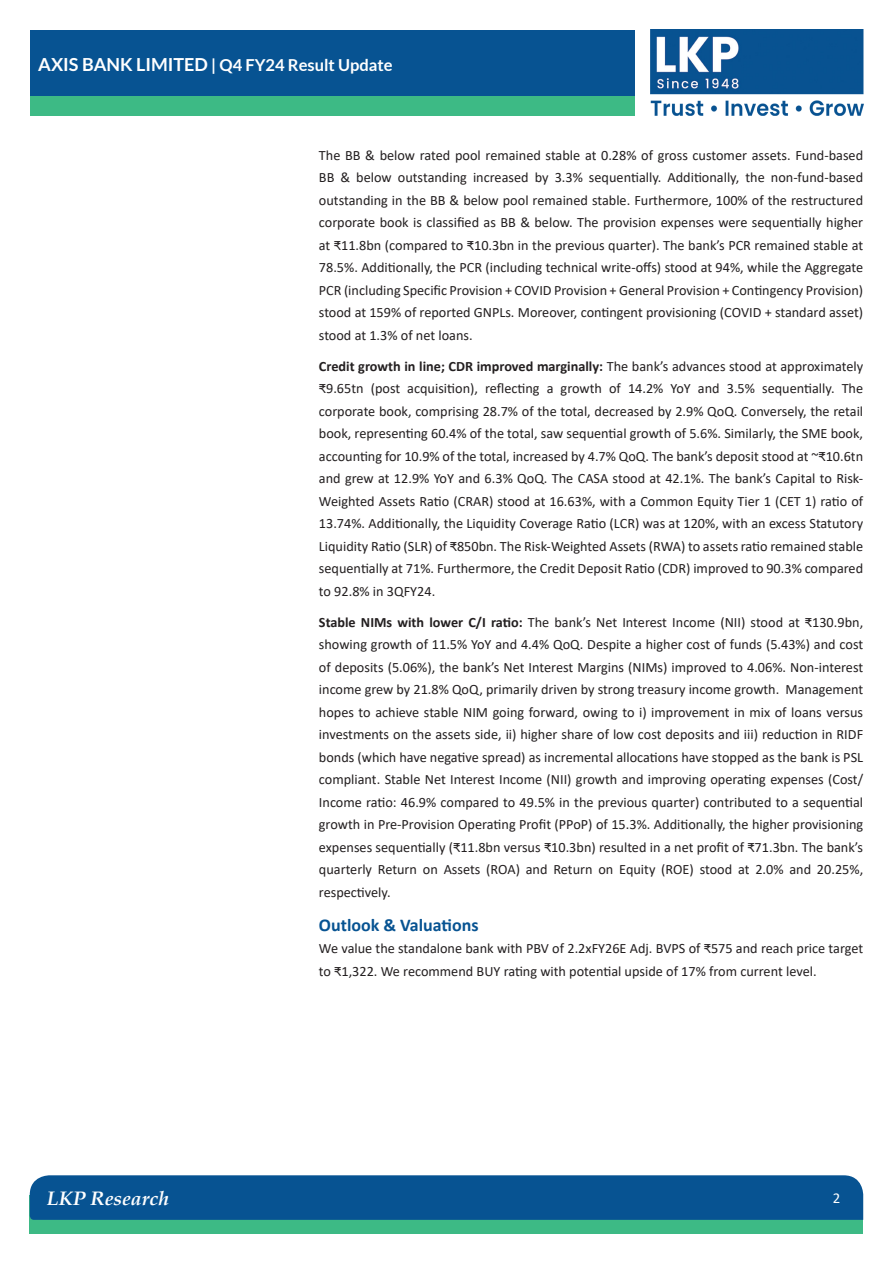
<style>
.page{position:relative;width:893px;height:1263px;background:#fff}
.page>*{position:absolute;margin:0;border:0;box-sizing:border-box;transform-origin:0 0}
.t1{font:italic 700 19.5px "Book Antiqua";color:#fff}
.Paragraph_Head_2{font:700 18px "Calibri";color:#075392}
.t2{font:700 16.5px "Lato";color:#fff}
.t3{font:15px "Calibri";color:#fff}
.Paragraph{font:14.25px/22.5px "Calibri";color:#231f20;text-align:justify}
.s1{font-size:18px}
.s2{font-weight:700}
</style>
<div class="page">
<img style="left:651px;top:30px;width:212px;height:85px">
<div style="left:30px;top:85px;width:605px;height:30px;background:#3dba85"></div>
<div style="left:30px;top:30px;width:605px;height:66px;background:#075392"></div>
<div style="left:30px;top:1195px;width:833px;height:38px;background:#3dba85"></div>
<div style="left:30px;top:1175px;width:833px;height:45px;background:#075392"></div>
<p class="t2" style="left:38px;top:55px;width:356px"><span class="s1">AXIS BANK LIMITED</span> | Q4 FY24 Result Update</p>
<p class="Paragraph" style="left:319px;top:143px;width:546px">The BB &amp; below rated pool remained stable at 0.28% of gross customer assets. Fund-based BB &amp; below outstanding increased by 3.3% sequentially. Additionally, the non-fund-based outstanding in the BB &amp; below pool remained stable. Furthermore, 100% of the restructured corporate book is classified as BB &amp; below. The provision expenses were sequentially higher at ₹11.8bn (compared to ₹10.3bn in the previous quarter). The bank’s PCR remained stable at 78.5%. Additionally, the PCR (including technical write-offs) stood at 94%, while the Aggregate PCR (including Specific Provision + COVID Provision + General Provision + Contingency Provision) stood at 159% of reported GNPLs. Moreover, contingent provisioning (COVID + standard asset) stood at 1.3% of net loans.</p>
<p class="Paragraph" style="left:319px;top:354px;width:546px"><span class="s2">Credit growth in line; CDR improved marginally:</span> The bank’s advances stood at approximately ₹9.65tn (post acquisition), reflecting a growth of 14.2% YoY and 3.5% sequentially. The corporate book, comprising 28.7% of the total, decreased by 2.9% QoQ. Conversely, the retail book, representing 60.4% of the total, saw sequential growth of 5.6%. Similarly, the SME book, accounting for 10.9% of the total, increased by 4.7% QoQ. The bank’s deposit stood at ~₹10.6tn and grew at 12.9% YoY and 6.3% QoQ. The CASA stood at 42.1%. The bank’s Capital to Risk-Weighted Assets Ratio (CRAR) stood at 16.63%, with a Common Equity Tier 1 (CET 1) ratio of 13.74%. Additionally, the Liquidity Coverage Ratio (LCR) was at 120%, with an excess Statutory Liquidity Ratio (SLR) of ₹850bn. The Risk-Weighted Assets (RWA) to assets ratio remained stable sequentially at 71%. Furthermore, the Credit Deposit Ratio (CDR) improved to 90.3% compared to 92.8% in 3QFY24.</p>
<p class="Paragraph" style="left:319px;top:610px;width:546px"><span class="s2">Stable NIMs with lower C/I ratio:</span> The bank’s Net Interest Income (NII) stood at ₹130.9bn, showing growth of 11.5% YoY and 4.4% QoQ. Despite a higher cost of funds (5.43%) and cost of deposits (5.06%), the bank’s Net Interest Margins (NIMs) improved to 4.06%. Non-interest income grew by 21.8% QoQ, primarily driven by strong treasury income growth. Management hopes to achieve stable NIM going forward, owing to i) improvement in mix of loans versus investments on the assets side, ii) higher share of low cost deposits and iii) reduction in RIDF bonds (which have negative spread) as incremental allocations have stopped as the bank is PSL compliant. Stable Net Interest Income (NII) growth and improving operating expenses (Cost/ Income ratio: 46.9% compared to 49.5% in the previous quarter) contributed to a sequential growth in Pre-Provision Operating Profit (PPoP) of 15.3%. Additionally, the higher provisioning expenses sequentially (₹11.8bn versus ₹10.3bn) resulted in a net profit of ₹71.3bn. The bank’s quarterly Return on Assets (ROA) and Return on Equity (ROE) stood at 2.0% and 20.25%, respectively.</p>
<p class="Paragraph_Head_2" style="left:319px;top:912px;width:161px">Outlook &amp; Valuations</p>
<p class="Paragraph" style="left:319px;top:937px;width:546px">We value the standalone bank with PBV of 2.2xFY26E Adj. BVPS of ₹575 and reach price target to ₹1,322. We recommend BUY rating with potential upside of 17% from current level.</p>
<h1 class="t1" style="left:47px;top:1184px;width:123px">LKP Research</h1>
<p class="t3" style="left:833px;top:1188px;width:9px">2</p>
</div>
